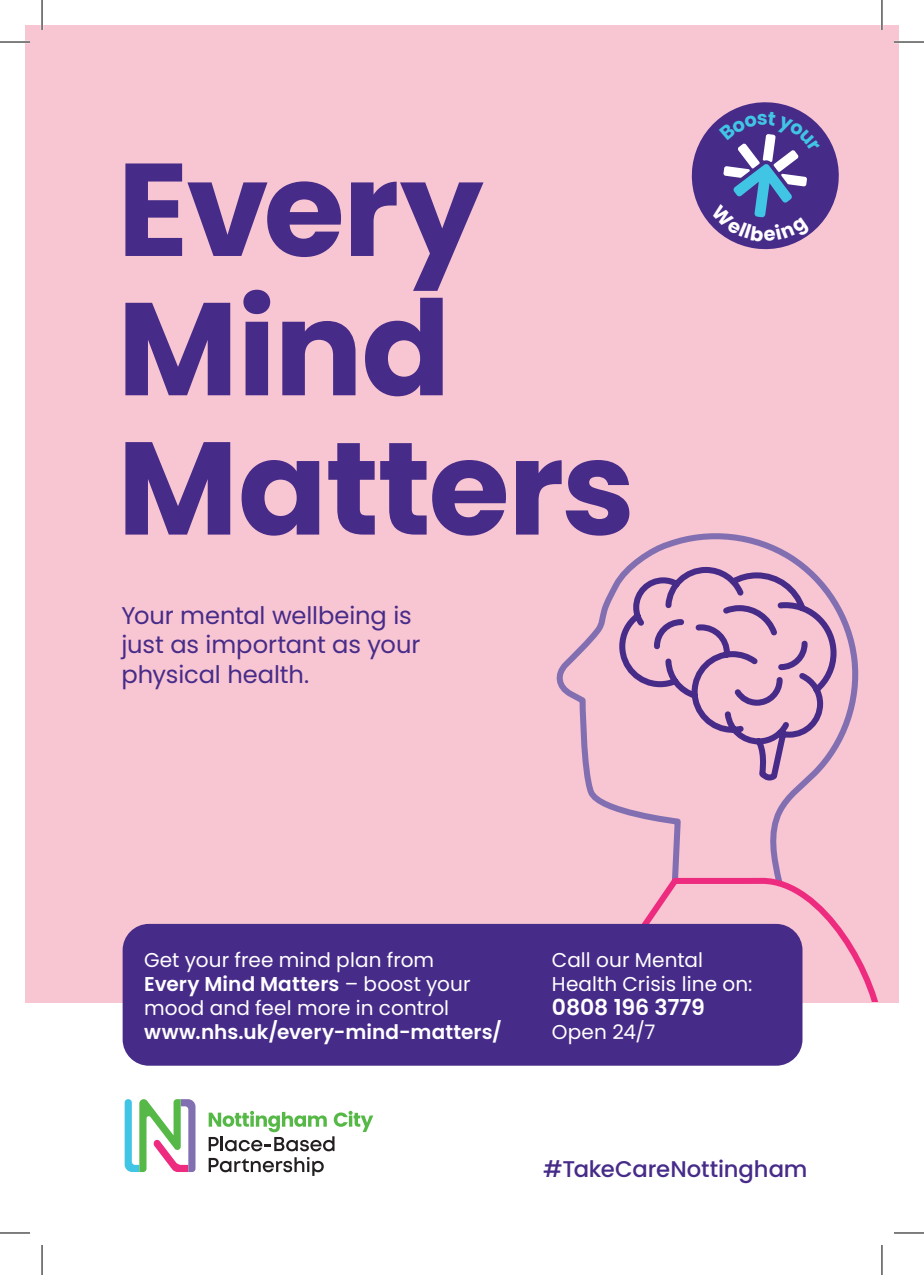
<style>
.page{position:relative;width:924px;height:1275px;background:#fff}
.page>*{position:absolute;margin:0;border:0;box-sizing:border-box;transform-origin:0 0}
.t1{font:700 131.8px/139.2px "Poppins";letter-spacing:-.015em;color:#472b89}
.t2{font:24.2px/29.8px "Poppins";letter-spacing:-.005em;color:#472b89}
.t3{font:500 22.8px "Poppins";letter-spacing:-.005em;color:#472b89}
.t4{font:600 22px "Poppins";letter-spacing:-.005em;color:#fff}
.t5{font:20px/24px "Poppins";letter-spacing:.005em;color:#fff}
.s1{font-weight:600}
</style>
<div class="page">
<div style="left:25px;top:25px;width:873px;height:977px;background:#f8c5d2"></div>
<svg style="left:556px;top:533px;width:303px;height:342px"></svg>
<svg style="left:565px;top:875px;width:313px;height:126px"></svg>
<svg style="left:616px;top:564px;width:223px;height:308px"></svg>
<svg style="left:125px;top:1099px;width:70px;height:73px"></svg>
<svg style="left:208px;top:1110px;width:165px;height:41px"></svg>
<svg style="left:208px;top:1157px;width:115px;height:19px"></svg>
<div style="left:123px;top:924px;width:679px;height:141px;background:#472b89;border-radius:26px"></div>
<hr style="left:0;top:41px;width:30px;height:2px;background:#fff">
<hr style="left:893px;top:41px;width:30px;height:2px;background:#fff">
<hr style="left:41px;top:0;width:2px;height:30px;background:#fff">
<hr style="left:880px;top:0;width:2px;height:30px;background:#fff">
<hr style="left:0;top:42px;width:30px;height:1px;background:#000">
<hr style="left:893px;top:42px;width:30px;height:1px;background:#000">
<hr style="left:0;top:1232px;width:30px;height:1px;background:#000">
<hr style="left:893px;top:1232px;width:30px;height:1px;background:#000">
<hr style="left:42px;top:0;width:1px;height:30px;background:#000">
<hr style="left:42px;top:1245px;width:1px;height:30px;background:#000">
<hr style="left:881px;top:0;width:1px;height:30px;background:#000">
<hr style="left:881px;top:1245px;width:1px;height:30px;background:#000">
<svg style="left:691px;top:102px;width:147px;height:147px"></svg>
<p class="t1" style="left:117px;top:141px;width:519px">Every<br>Mind<br>Matters</p>
<p class="t2" style="left:121px;top:600px;width:300px">Your mental wellbeing is just as important as your physical health.</p>
<p class="t5" style="left:144px;top:948px;width:359px">Get your free mind plan from<br><span class="s1">Every Mind Matters</span> – boost your mood and feel more in control <span class="s1">www.nhs.uk/every-mind-matters/</span></p>
<p class="t5" style="left:551px;top:948px;width:202px">Call our Mental<br>Health Crisis line on:</p>
<p class="t4" style="left:551px;top:994px;width:155px">0808 196 3779</p>
<p class="t5" style="left:551px;top:1020px;width:105px">Open 24/7</p>
<p class="t3" style="left:543px;top:1155px;width:266px">#TakeCareNottingham</p>
</div>
